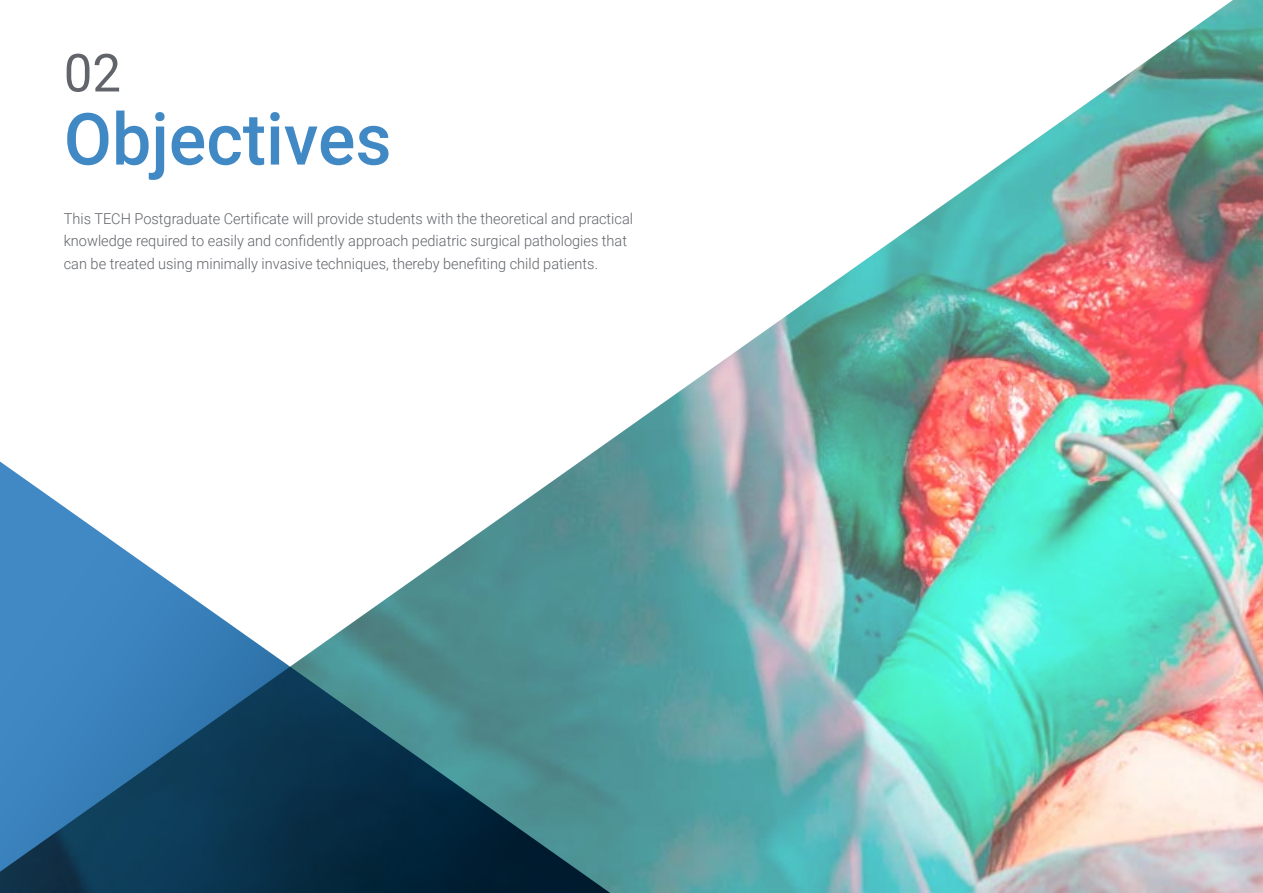
<style>
.page{position:relative;width:1263px;height:893px;background:#fff}
.page>*{position:absolute;margin:0;border:0;box-sizing:border-box;transform-origin:0 0}
.t1{font:500 72px "Roboto";color:#4089c5}
.t2{font:52.5px "Roboto";color:#61646a}
.t3{font:300 15px/22.5px "Roboto";color:#61646a}
</style>
<div class="page">
<img style="left:602px;top:0;width:661px;height:893px">
<svg style="left:0;top:446px;width:640px;height:447px"></svg>
<h2 class="t2" style="left:64px;top:36px;width:59px">02</h2>
<h1 class="t1" style="left:64px;top:89px;width:329px">Objectives</h1>
<p class="t3" style="left:64px;top:207px;width:571px">This TECH Postgraduate Certificate will provide students with the theoretical and practical knowledge required to easily and confidently approach pediatric surgical pathologies that can be treated using minimally invasive techniques, thereby benefiting child patients.</p>
</div>
